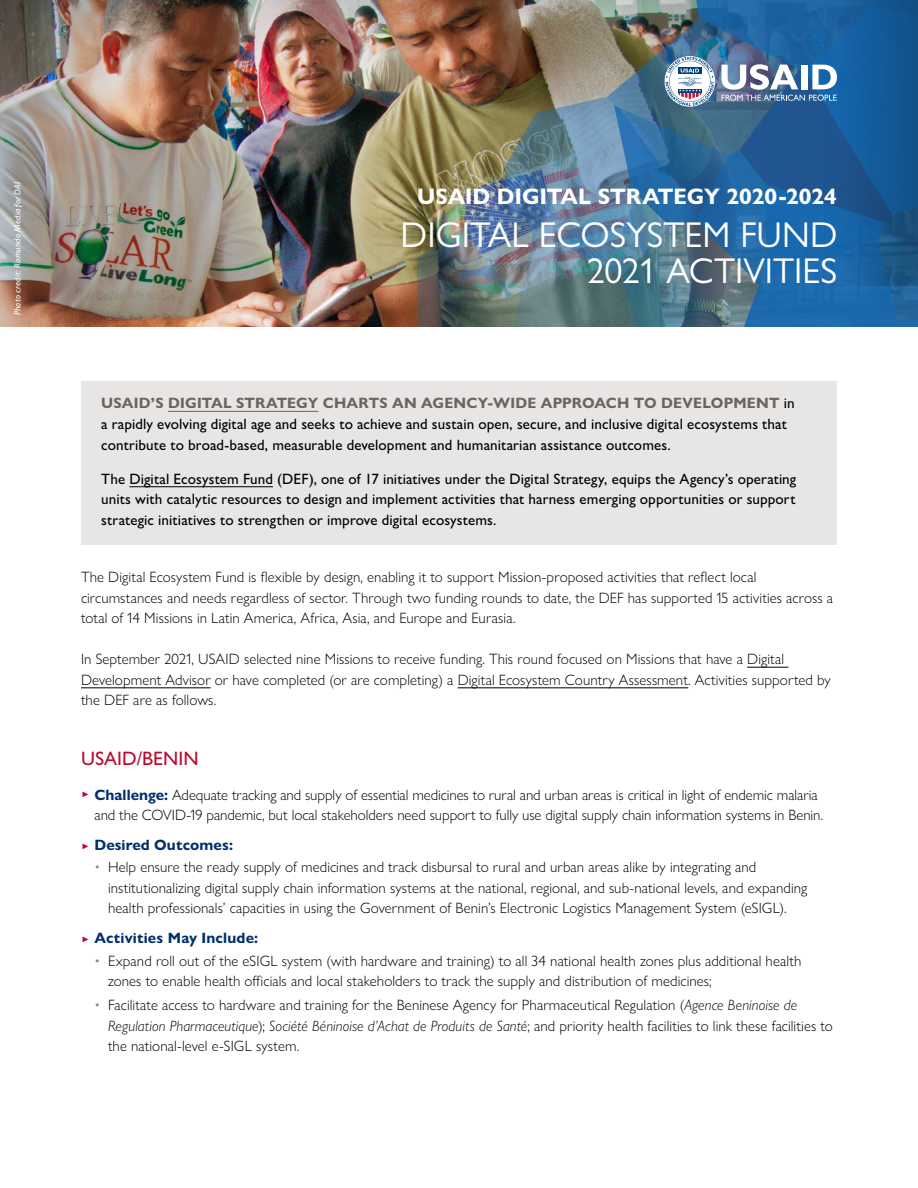
<style>
.page{position:relative;width:918px;height:1188px;background:#fff}
.page>*{position:absolute;margin:0;border:0;box-sizing:border-box;transform-origin:0 0}
.t1{font:36px/36px "Gill Sans Nova";letter-spacing:-.005em;color:#fff;text-align:right}
.t2{font:700 22.5px "Gill Sans Nova";color:#fff}
.t3{font:500 19.5px "Gill Sans Nova";color:#ba0c2f}
.Body_bullet2-last{font:300 15px/20.7px "Gill Sans Nova";letter-spacing:.005em;color:#000}
.body{font:300 15px/20.7px "Gill Sans Nova";letter-spacing:.005em;color:#000}
.Shaded_body{font:500 15px/20.5px "Gill Sans Nova";letter-spacing:.005em;color:#000}
.body_bullet{font:300 15px/20.7px "Gill Sans Nova";letter-spacing:-.005em;color:#000}
.body_bullet2{font:300 15px/20.7px "Gill Sans Nova";letter-spacing:.005em;color:#000}
.body_bullet_first{font:700 15px "Gill Sans Nova";letter-spacing:.01em;color:#002f6c}
.body-2{font:italic 500 9px "Gill Sans Nova";letter-spacing:.015em;color:#fff}
.s1{font-weight:700;color:#6c6463}
.s2{font-family:"Montserrat";font-weight:400;font-size:13.5px;color:#ba0c2f}
.s3{font-weight:700;color:#002f6c}
.s4{color:#8c8985}
.s5{font-style:italic}
</style>
<div class="page">
<img style="left:0;top:0;width:418px;height:326px">
<div style="left:81px;top:381px;width:756px;height:89px;background:#e7e6e4"></div>
<hr style="left:168px;top:411px;width:150px;height:1px;background:#6c6463">
<div style="left:81px;top:457px;width:756px;height:88px;background:#e7e6e4"></div>
<hr style="left:129px;top:486px;width:144px;height:1px;background:#000">
<hr style="left:747px;top:667px;width:41px;height:1px;background:#000">
<hr style="left:81px;top:688px;width:130px;height:1px;background:#000">
<hr style="left:458px;top:688px;width:230px;height:1px;background:#000">
<img style="left:418px;top:0;width:500px;height:326px">
<p class="body-2" style="left:12px;top:315px;width:135px;rotate:-90deg">Photo credit: Ramundo Media for DAI</p>
<h1 class="t2" style="left:417px;top:182px;width:421px">USAID DIGITAL STRATEGY 2020-2024</h1>
<h1 class="t1" style="left:401px;top:216px;width:438px">DIGITAL ECOSYSTEM FUND<br>2021 ACTIVITIES</h1>
<p class="Shaded_body" style="left:101px;top:393px;width:695px"><span class="s1">USAID’S DIGITAL STRATEGY CHARTS AN AGENCY-WIDE APPROACH TO DEVELOPMENT</span> in a rapidly evolving digital age and seeks to achieve and sustain open, secure, and inclusive digital ecosystems that contribute to broad-based, measurable development and humanitarian assistance outcomes.</p>
<p class="Shaded_body" style="left:101px;top:468px;width:697px;text-align:justify">The Digital Ecosystem Fund (DEF), one of 17 initiatives under the Digital Strategy, equips the Agency’s operating units with catalytic resources to design and implement activities that harness emerging opportunities or support strategic initiatives to strengthen or improve digital ecosystems.</p>
<p class="body" style="left:81px;top:566px;width:754px">The Digital Ecosystem Fund is flexible by design, enabling it to support Mission-proposed activities that reflect local circumstances and needs regardless of sector. Through two funding rounds to date, the DEF has supported 15 activities across a total of 14 Missions in Latin America, Africa, Asia, and Europe and Eurasia.</p>
<p class="body" style="left:81px;top:649px;width:751px">In September 2021, USAID selected nine Missions to receive funding. This round focused on Missions that have a Digital<br>Development Advisor or have completed (or are completing) a Digital Ecosystem Country Assessment. Activities supported by the DEF are as follows.</p>
<h2 class="t3" style="left:81px;top:747px;width:119px">USAID/BENIN</h2>
<p class="body_bullet" style="left:94px;top:784px;width:730px;text-indent:-14px"><span class="s2">▶</span> <span class="s3">Challenge:</span> Adequate tracking and supply of essential medicines to rural and urban areas is critical in light of endemic malaria and the COVID-19 pandemic, but local stakeholders need support to fully use digital supply chain information systems in Benin.</p>
<p class="body_bullet_first" style="left:81px;top:836px;width:154px"><span class="s2">▶</span> Desired Outcomes:</p>
<p class="Body_bullet2-last" style="left:108px;top:857px;width:701px;text-indent:-14px"><span class="s4">•</span> Help ensure the ready supply of medicines and track disbursal to rural and urban areas alike by integrating and institutionalizing digital supply chain information systems at the national, regional, and sub-national levels, and expanding health professionals’ capacities in using the Government of Benin’s Electronic Logistics Management System (eSIGL).</p>
<p class="body_bullet_first" style="left:81px;top:929px;width:179px"><span class="s2">▶</span> Activities May Include:</p>
<p class="body_bullet2" style="left:108px;top:950px;width:695px;text-indent:-14px"><span class="s4">•</span> Expand roll out of the eSIGL system (with hardware and training) to all 34 national health zones plus additional health zones to enable health officials and local stakeholders to track the supply and distribution of medicines;</p>
<p class="Body_bullet2-last" style="left:108px;top:994px;width:726px;text-indent:-14px"><span class="s4">•</span> Facilitate access to hardware and training for the Beninese Agency for Pharmaceutical Regulation (<span class="s5">Agence Beninoise de<br>Regulation Pharmaceutique</span>); <span class="s5">Société Béninoise d’Achat de Produits de Santé</span>; and priority health facilities to link these facilities to the national-level e-SIGL system.</p>
</div>
